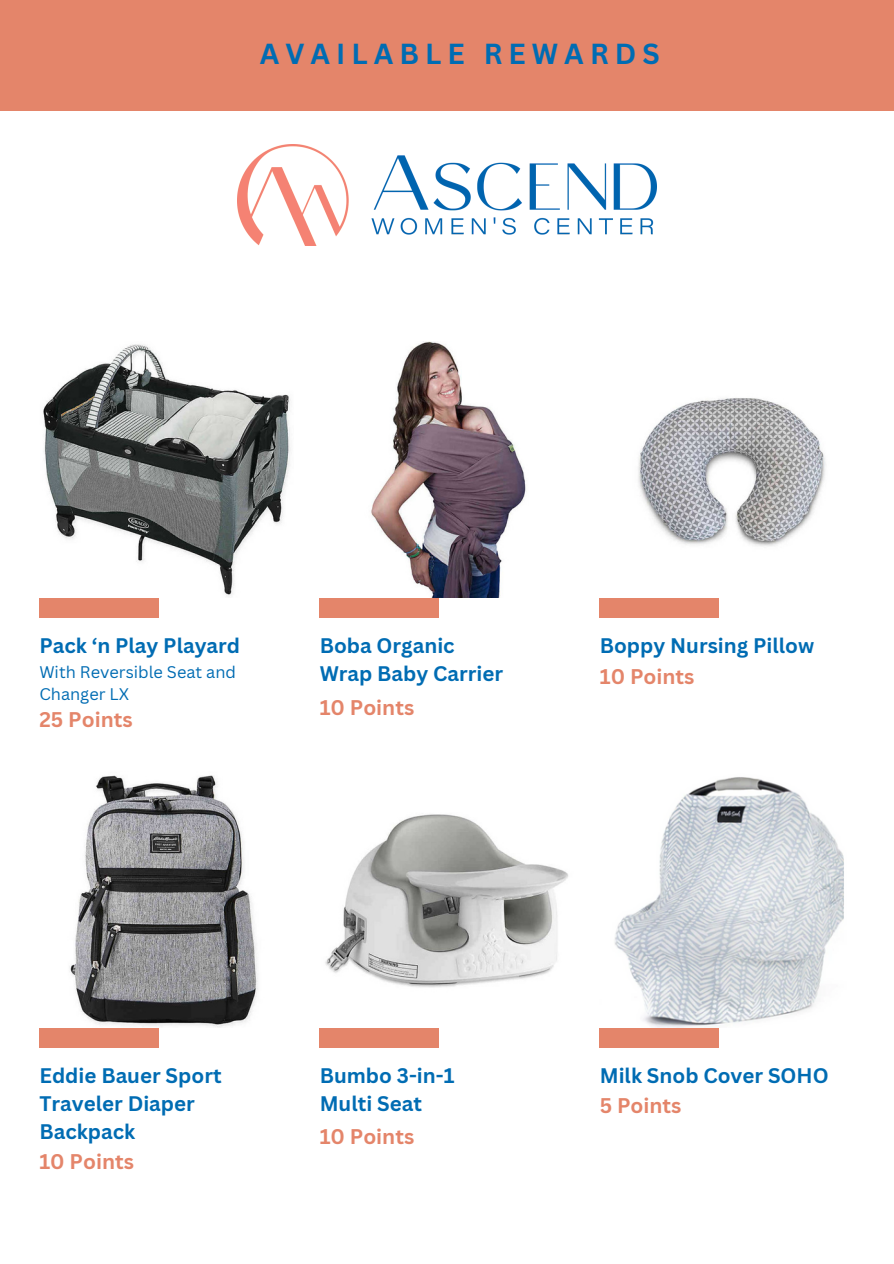
<style>
.page{position:relative;width:894px;height:1264px;background:#fff}
.page>*{position:absolute;margin:0;border:0;box-sizing:border-box;transform-origin:0 0}
.t1{font:700 28.2px "Canva Sans";letter-spacing:.215em;color:#006cb3}
.t2{font:700 20.7px "Canva Sans";color:#e4856a}
.t3{font:700 20.55px/28.3px "Canva Sans";color:#006cb3}
.t4{font:16.35px/22.5px "Canva Sans";color:#006cb3}
</style>
<div class="page">
<img style="left:43px;top:344px;width:248px;height:253px">
<img style="left:69px;top:775px;width:189px;height:252px">
<img style="left:371px;top:341px;width:155px;height:256px">
<img style="left:325px;top:814px;width:244px;height:174px">
<img style="left:638px;top:398px;width:188px;height:148px">
<img style="left:614px;top:777px;width:230px;height:250px">
<div style="left:39px;top:1028px;width:120px;height:19px;background:#e4856a"></div>
<div style="left:39px;top:598px;width:120px;height:20px;background:#e4856a"></div>
<div style="left:319px;top:1028px;width:120px;height:19px;background:#e4856a"></div>
<div style="left:319px;top:598px;width:120px;height:20px;background:#e4856a"></div>
<div style="left:599px;top:1028px;width:120px;height:19px;background:#e4856a"></div>
<div style="left:599px;top:598px;width:120px;height:20px;background:#e4856a"></div>
<div style="left:0;top:0;width:893px;height:110px;background:#e4856a"></div>
<img style="left:237px;top:145px;width:419px;height:100px">
<h2 class="t1" style="left:259px;top:34px;width:401px">AVAILABLE REWARDS</h2>
<h2 class="t3" style="left:39px;top:630px;width:202px">Pack ‘n Play Playard</h2>
<h2 class="t4" style="left:39px;top:660px;width:198px">With Reversible Seat and<br>Changer LX</h2>
<p class="t2" style="left:39px;top:704px;width:95px">25 Points</p>
<h2 class="t3" style="left:319px;top:630px;width:185px">Boba Organic<br>Wrap Baby Carrier</h2>
<h2 class="t2" style="left:319px;top:692px;width:96px">10 Points</h2>
<p class="t3" style="left:599px;top:630px;width:216px">Boppy Nursing Pillow</p>
<h2 class="t2" style="left:599px;top:661px;width:96px">10 Points</h2>
<h2 class="t3" style="left:39px;top:1060px;width:184px">Eddie Bauer Sport<br>Traveler Diaper<br>Backpack</h2>
<h2 class="t2" style="left:39px;top:1146px;width:96px">10 Points</h2>
<p class="t3" style="left:319px;top:1060px;width:136px">Bumbo 3-in-1<br>Multi Seat</p>
<h2 class="t2" style="left:319px;top:1122px;width:96px">10 Points</h2>
<h2 class="t3" style="left:599px;top:1060px;width:230px">Milk Snob Cover SOHO</h2>
<p class="t2" style="left:599px;top:1091px;width:83px">5 Points</p>
</div>
